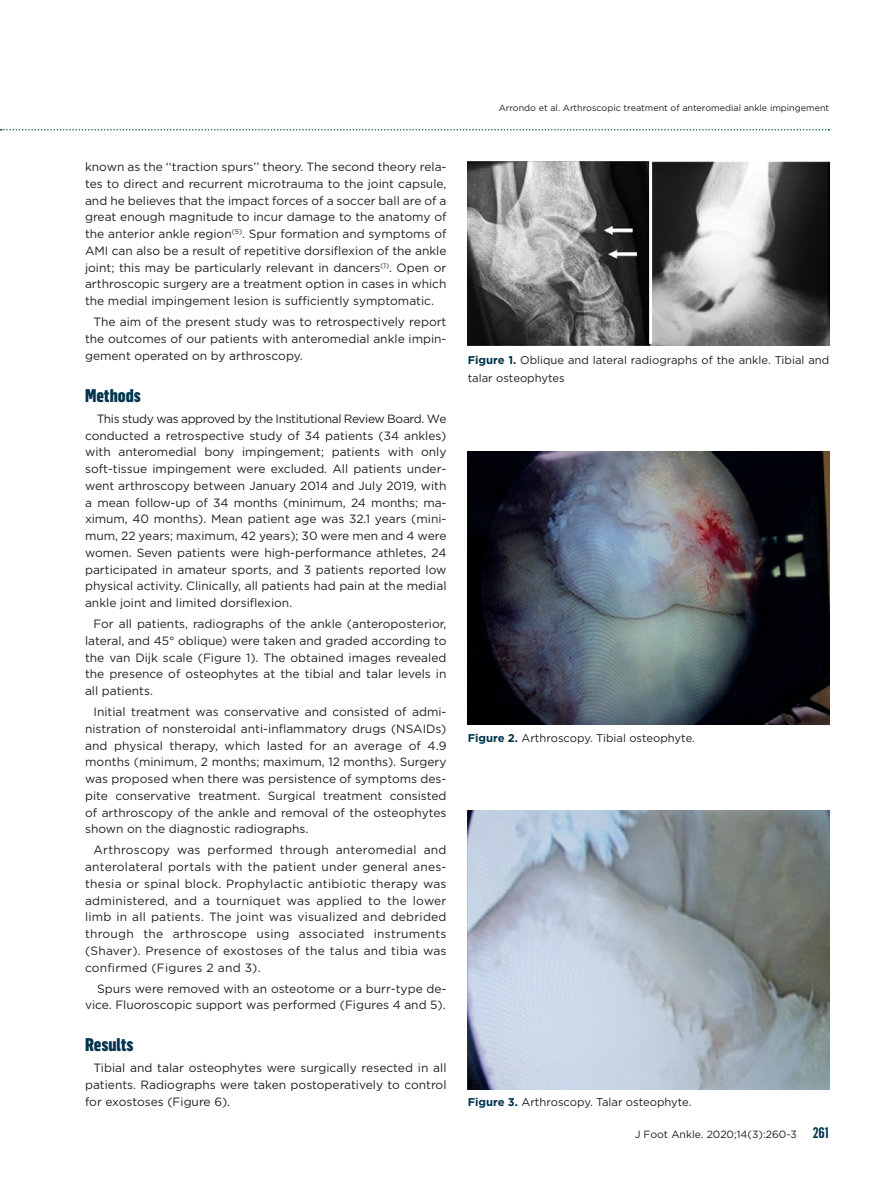
<style>
.page{position:relative;width:893px;height:1191px;background:#fff}
.page>*{position:absolute;margin:0;border:0;box-sizing:border-box;transform-origin:0 0}
.t1{font:900 18px "Flama Cond";color:#01344e}
.t2{font:12px/16.8px "Gotham";color:#231f20;text-align:justify}
.t3{font:11.25px/18px "Gotham";color:#231f20}
.t4{font:10.5px "Gotham";color:#231f20}
.t5{font:9px "Gotham";color:#231f20}
.s1{font-weight:700;color:#01344e}
.s2{font-family:"Flama Cond";font-weight:600;font-size:15px;color:#01344e}
</style>
<div class="page">
<svg style="left:0;top:129px;width:829px;height:1px"></svg>
<img style="left:468px;top:162px;width:361px;height:183px">
<hr style="left:649px;top:160px;width:3px;height:184px;background:#fff">
<img style="left:468px;top:451px;width:361px;height:273px">
<img style="left:468px;top:810px;width:361px;height:279px">
<p class="t2" style="left:85px;top:158px;width:363px">known as the ‘‘traction spurs’’ theory. The second theory rela&shy;tes to direct and recurrent microtrauma to the joint capsule, and he believes that the impact forces of a soccer ball are of a great enough magnitude to incur damage to the anatomy of the anterior ankle region<sup>(5)</sup>. Spur formation and symptoms of AMI can also be a result of repetitive dorsiflexion of the ankle joint; this may be particularly relevant in dancers<sup>(1)</sup>. Open or arthroscopic surgery are a treatment option in cases in which the medial impingement lesion is sufficiently symptomatic.</p>
<p class="t2" style="left:85px;top:313px;width:363px;text-indent:9px">The aim of the present study was to retrospectively report the outcomes of our patients with anteromedial ankle impin&shy;gement operated on by arthroscopy.</p>
<h1 class="t1" style="left:85px;top:382px;width:57px">Methods</h1>
<p class="t2" style="left:85px;top:410px;width:363px;text-align:left;text-indent:12px">This study was approved by the Institutional Review Board. We conducted a retrospective study of 34 patients (34 ankles) with anteromedial bony impingement; patients with only soft-tissue impingement were excluded. All patients under&shy;went arthroscopy between January 2014 and July 2019, with a mean follow-up of 34 months (minimum, 24 months; ma&shy;ximum, 40 months). Mean patient age was 32.1 years (mini&shy;mum, 22 years; maximum, 42 years); 30 were men and 4 were women. Seven patients were high-performance athletes, 24 participated in amateur sports, and 3 patients reported low physical activity. Clinically, all patients had pain at the medial ankle joint and limited dorsiflexion.</p>
<p class="t2" style="left:85px;top:615px;width:363px;text-indent:9px">For all patients, radiographs of the ankle (anteroposterior, lateral, and 45° oblique) were taken and graded according to the van Dijk scale (Figure 1). The obtained images revealed the presence of osteophytes at the tibial and talar levels in all patients.</p>
<p class="t2" style="left:85px;top:703px;width:363px;text-indent:9px">Initial treatment was conservative and consisted of admi&shy;nistration of nonsteroidal anti-inflammatory drugs (NSAIDs) and physical therapy, which lasted for an average of 4.9 months (minimum, 2 months; maximum, 12 months). Surgery was proposed when there was persistence of symptoms des&shy;pite conservative treatment. Surgical treatment consisted of arthroscopy of the ankle and removal of the osteophytes shown on the diagnostic radiographs.</p>
<p class="t2" style="left:85px;top:841px;width:363px;text-indent:9px">Arthroscopy was performed through anteromedial and anterolateral portals with the patient under general anes&shy;thesia or spinal block. Prophylactic antibiotic therapy was administered, and a tourniquet was applied to the lower limb in all patients. The joint was visualized and debrided through the arthroscope using associated instruments (Shaver). Presence of exostoses of the talus and tibia was confirmed (Figures 2 and 3).</p>
<p class="t2" style="left:85px;top:979px;width:363px;text-align:right">Spurs were removed with an osteotome or a burr-type de&shy;vice. Fluoroscopic support was performed (Figures 4 and 5).</p>
<h1 class="t1" style="left:85px;top:1031px;width:50px">Results</h1>
<p class="t2" style="left:85px;top:1059px;width:363px;text-indent:9px">Tibial and talar osteophytes were surgically resected in all patients. Radiographs were taken postoperatively to control for exostoses (Figure 6).</p>
<p class="t5" style="left:499px;top:102px;width:332px">Arrondo et al. Arthroscopic treatment of anteromedial ankle impingement</p>
<p class="t3" style="left:468px;top:350px;width:363px"><span class="s1">Figure 1.</span> Oblique and lateral radiographs of the ankle. Tibial and talar osteophytes</p>
<p class="t3" style="left:468px;top:729px;width:229px"><span class="s1">Figure 2.</span> Arthroscopy. Tibial osteophyte.</p>
<p class="t3" style="left:468px;top:1092px;width:225px"><span class="s1">Figure 3.</span> Arthroscopy. Talar osteophyte.</p>
<p class="t4" style="left:635px;top:1127px;width:196px">J Foot Ankle. 2020;14(3):260-3 <span class="s2">261</span></p>
</div>
